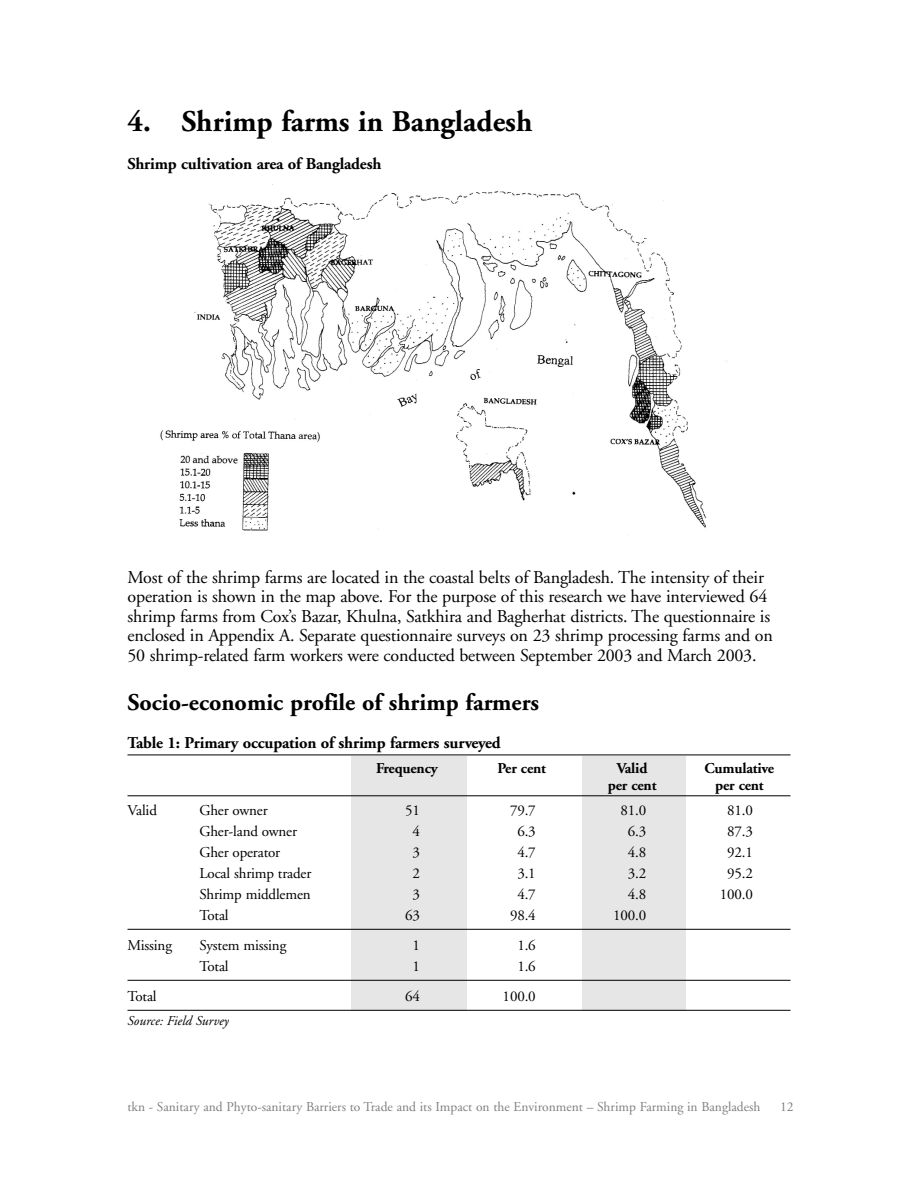
<style>
.page{position:relative;width:918px;height:1188px;background:#fff}
.page>*{position:absolute;margin:0;border:0;box-sizing:border-box;transform-origin:0 0}
.t1{font:700 30px "Adobe Garamond";color:#000}
.t2{font:700 24px "Adobe Garamond";color:#000}
.t3{font:18px/19.5px "Adobe Garamond";letter-spacing:-.01em;color:#000}
.t4{font:700 16.5px "Adobe Garamond";letter-spacing:-.01em;color:#000}
.t5{font:15px "Adobe Garamond";letter-spacing:-.01em;color:#000}
.t6{font:700 15px "Adobe Garamond";letter-spacing:-.01em;color:#000}
.t7{font:13.5px "Adobe Garamond";color:#808080}
.t8{font:italic 13.5px "Adobe Garamond";color:#000}
</style>
<div class="page">
<div style="left:582px;top:756px;width:103px;height:254px;background:#e6e6e6"></div>
<div style="left:351px;top:756px;width:115px;height:254px;background:#e6e6e6"></div>
<hr style="left:128px;top:755px;width:662px;height:1px;background:#000">
<hr style="left:128px;top:796px;width:662px;height:1px;background:#000">
<hr style="left:128px;top:929px;width:662px;height:1px;background:#000">
<hr style="left:128px;top:980px;width:662px;height:1px;background:#000">
<hr style="left:128px;top:1010px;width:662px;height:1px;background:#000">
<img style="left:160px;top:184px;width:567px;height:351px">
<h1 class="t1" style="left:128px;top:110px;width:406px">4. Shrimp farms in Bangladesh</h1>
<p class="t4" style="left:128px;top:157px;width:255px">Shrimp cultivation area of Bangladesh</p>
<p class="t3" style="left:128px;top:569px;width:647px">Most of the shrimp farms are located in the coastal belts of Bangladesh. The intensity of their operation is shown in the map above. For the purpose of this research we have interviewed 64 shrimp farms from Cox’s Bazar, Khulna, Satkhira and Bagherhat districts. The questionnaire is enclosed in Appendix A. Separate questionnaire surveys on 23 shrimp processing farms and on 50 shrimp-related farm workers were conducted between September 2003 and March 2003.</p>
<h2 class="t2" style="left:128px;top:693px;width:413px">Socio-economic profile of shrimp farmers</h2>
<p class="t4" style="left:128px;top:736px;width:375px">Table 1: Primary occupation of shrimp farmers surveyed</p>
<p class="t6" style="left:376px;top:762px;width:63px">Frequency</p>
<p class="t6" style="left:497px;top:762px;width:50px">Per cent</p>
<p class="t6" style="left:617px;top:762px;width:32px">Valid</p>
<p class="t6" style="left:705px;top:762px;width:71px">Cumulative</p>
<p class="t6" style="left:608px;top:779px;width:50px">per cent</p>
<p class="t6" style="left:715px;top:779px;width:50px">per cent</p>
<p class="t5" style="left:127px;top:804px;width:31px">Valid</p>
<p class="t5" style="left:200px;top:804px;width:70px">Gher owner</p>
<p class="t5" style="left:405px;top:804px;width:16px">51</p>
<p class="t5" style="left:510px;top:804px;width:27px">79.7</p>
<p class="t5" style="left:620px;top:804px;width:27px">81.0</p>
<p class="t5" style="left:727px;top:804px;width:27px">81.0</p>
<p class="t5" style="left:199px;top:825px;width:99px">Gher-land owner</p>
<p class="t5" style="left:413px;top:825px;width:9px">4</p>
<p class="t5" style="left:517px;top:825px;width:20px">6.3</p>
<p class="t5" style="left:628px;top:825px;width:20px">6.3</p>
<p class="t5" style="left:727px;top:825px;width:27px">87.3</p>
<p class="t5" style="left:199px;top:846px;width:82px">Gher operator</p>
<p class="t5" style="left:413px;top:846px;width:9px">3</p>
<p class="t5" style="left:517px;top:846px;width:20px">4.7</p>
<p class="t5" style="left:628px;top:846px;width:20px">4.8</p>
<p class="t5" style="left:727px;top:846px;width:27px">92.1</p>
<p class="t5" style="left:199px;top:867px;width:113px">Local shrimp trader</p>
<p class="t5" style="left:413px;top:867px;width:9px">2</p>
<p class="t5" style="left:517px;top:867px;width:20px">3.1</p>
<p class="t5" style="left:628px;top:867px;width:20px">3.2</p>
<p class="t5" style="left:727px;top:867px;width:27px">95.2</p>
<p class="t5" style="left:199px;top:888px;width:113px">Shrimp middlemen</p>
<p class="t5" style="left:413px;top:888px;width:9px">3</p>
<p class="t5" style="left:517px;top:888px;width:20px">4.7</p>
<p class="t5" style="left:628px;top:888px;width:20px">4.8</p>
<p class="t5" style="left:720px;top:888px;width:35px">100.0</p>
<p class="t5" style="left:200px;top:909px;width:31px">Total</p>
<p class="t5" style="left:405px;top:909px;width:16px">63</p>
<p class="t5" style="left:510px;top:909px;width:27px">98.4</p>
<p class="t5" style="left:613px;top:909px;width:35px">100.0</p>
<p class="t5" style="left:128px;top:939px;width:46px">Missing</p>
<p class="t5" style="left:200px;top:939px;width:88px">System missing</p>
<p class="t5" style="left:413px;top:939px;width:9px">1</p>
<p class="t5" style="left:517px;top:939px;width:20px">1.6</p>
<p class="t5" style="left:200px;top:960px;width:31px">Total</p>
<p class="t5" style="left:413px;top:960px;width:9px">1</p>
<p class="t5" style="left:517px;top:960px;width:20px">1.6</p>
<p class="t5" style="left:128px;top:990px;width:31px">Total</p>
<p class="t5" style="left:405px;top:990px;width:16px">64</p>
<p class="t5" style="left:503px;top:990px;width:35px">100.0</p>
<p class="t8" style="left:128px;top:1015px;width:103px">Source: Field Survey</p>
<p class="t7" style="left:128px;top:1102px;width:634px">tkn - Sanitary and Phyto-sanitary Barriers to Trade and its Impact on the Environment – Shrimp Farming in Bangladesh</p>
<p class="t7" style="left:780px;top:1102px;width:15px">12</p>
</div>
